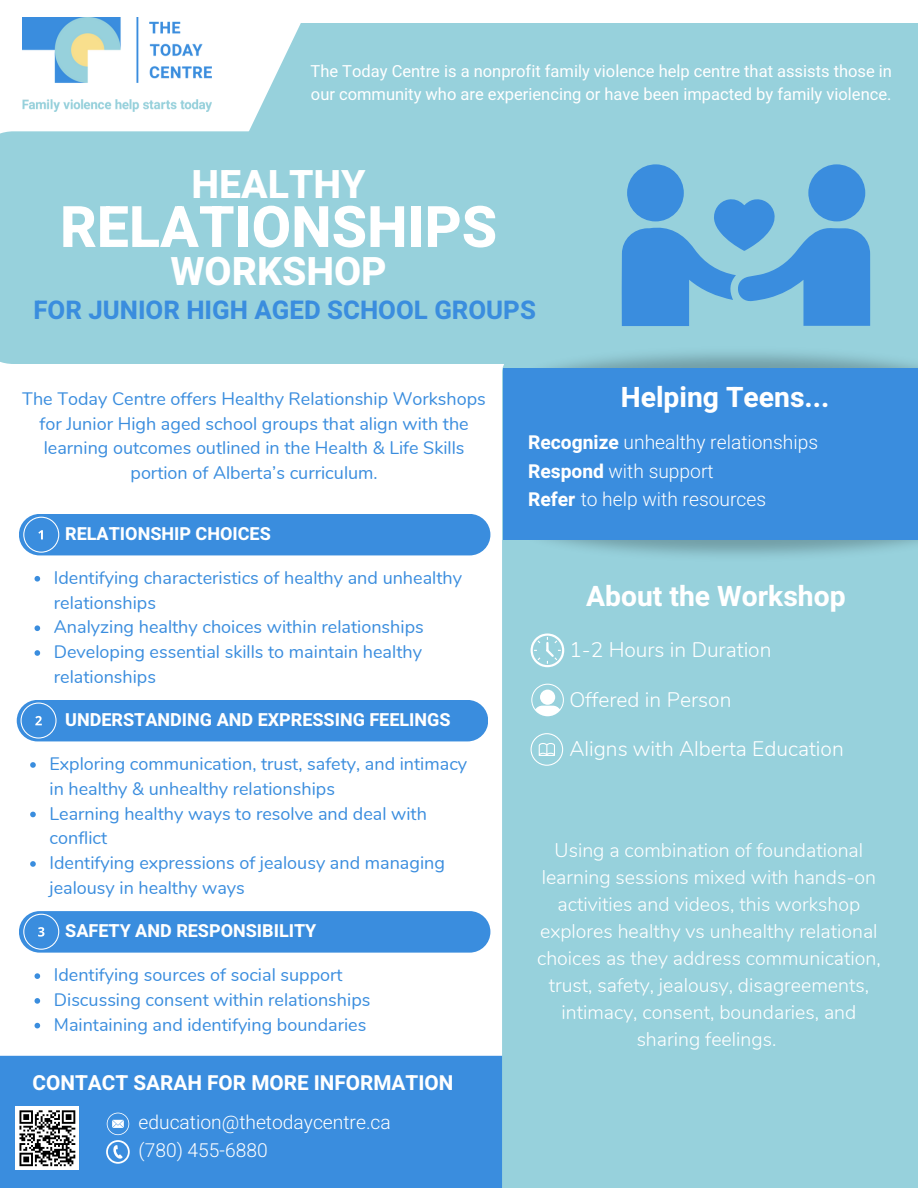
<style>
.page{position:relative;width:918px;height:1188px;background:#fff}
.page>*{position:absolute;margin:0;border:0;box-sizing:border-box;transform-origin:0 0}
.t1{font:800 57.3px "Heebo";color:#fff}
.t2{font:800 39.3px "Heebo";color:#fff}
.t3{font:700 28.2px "Heebo";color:#fff}
.t4{font:700 25.8px "Heebo";color:#3a8dde}
.t5{font:300 21px "Nunito";color:#fff}
.t6{font:700 20.7px "Heebo";color:#fff}
.t7{font:300 19.5px/27px "Nunito";color:#fff;text-align:center}
.t8{font:300 19.2px "Heebo";color:#fff}
.t9{font:18px/24.8px "Nunito";color:#3a8dde}
.t10{font:700 18px "Heebo";color:#fff}
.t11{font:16.5px/22.5px "Heebo";color:#fff}
.s1{font-weight:700}
</style>
<div class="page">
<img style="left:23px;top:17px;width:189px;height:95px">
<div style="left:249px;top:23px;width:669px;height:108px;background:#97d1dc"></div>
<div style="left:0;top:1056px;width:502px;height:132px;background:#3a8dde"></div>
<div style="left:0;top:131px;width:918px;height:233px;background:#97d1dc"></div>
<svg style="left:622px;top:197px;width:248px;height:127px;background:#5fa8dd"></svg>
<div style="left:627px;top:164px;width:57px;height:58px;background:#3a8dde;border-radius:50%"></div>
<div style="left:808px;top:164px;width:57px;height:58px;background:#3a8dde;border-radius:50%"></div>
<div style="left:16px;top:1106px;width:63px;height:64px;background:#fff"></div>
<svg style="left:19px;top:1110px;width:57px;height:57px"></svg>
<svg style="left:106px;top:1113px;width:24px;height:51px"></svg>
<div style="left:19px;top:514px;width:471px;height:41px;background:#3a8dde;border-radius:21px"></div>
<svg style="left:23px;top:517px;width:36px;height:36px"></svg>
<div style="left:502px;top:413px;width:416px;height:775px;background:#97d1dc"></div>
<img style="left:502px;top:495px;width:416px;height:89px">
<img style="left:493px;top:324px;width:425px;height:89px">
<div style="left:504px;top:368px;width:414px;height:172px;background:#3a8dde"></div>
<svg style="left:35px;top:576px;width:5px;height:6px"></svg>
<svg style="left:35px;top:625px;width:5px;height:6px"></svg>
<svg style="left:35px;top:650px;width:5px;height:6px"></svg>
<svg style="left:30px;top:762px;width:6px;height:6px"></svg>
<svg style="left:30px;top:812px;width:6px;height:5px"></svg>
<svg style="left:30px;top:861px;width:6px;height:6px"></svg>
<div style="left:17px;top:700px;width:471px;height:41px;background:#3a8dde;border-radius:21px"></div>
<svg style="left:21px;top:703px;width:36px;height:36px"></svg>
<div style="left:19px;top:911px;width:471px;height:42px;background:#3a8dde;border-radius:21px"></div>
<svg style="left:23px;top:914px;width:36px;height:36px"></svg>
<svg style="left:35px;top:973px;width:5px;height:6px"></svg>
<svg style="left:35px;top:998px;width:5px;height:6px"></svg>
<svg style="left:35px;top:1023px;width:5px;height:5px"></svg>
<svg style="left:531px;top:633px;width:33px;height:34px"></svg>
<svg style="left:531px;top:684px;width:33px;height:32px"></svg>
<svg style="left:531px;top:733px;width:32px;height:33px"></svg>
<p class="t11" style="left:311px;top:61px;width:583px">The Today Centre is a nonprofit family violence help centre that assists those in our community who are experiencing or have been impacted by family violence.</p>
<p class="t2" style="left:191px;top:157px;width:176px">HEALTHY</p>
<p class="t1" style="left:60px;top:187px;width:439px">RELATIONSHIPS</p>
<p class="t2" style="left:170px;top:244px;width:218px">WORKSHOP</p>
<p class="t4" style="left:33px;top:292px;width:504px">FOR JUNIOR HIGH AGED SCHOOL GROUPS</p>
<p class="t9" style="left:22px;top:387px;width:465px;text-align:center">The Today Centre offers Healthy Relationship Workshops for Junior High aged school groups that align with the learning outcomes outlined in the Health &amp; Life Skills portion of Alberta’s curriculum.</p>
<p class="t10" style="left:65px;top:521px;width:207px">RELATIONSHIP CHOICES</p>
<p class="t9" style="left:54px;top:566px;width:410px">Identifying characteristics of healthy and unhealthy relationships</p>
<p class="t9" style="left:54px;top:615px;width:371px">Analyzing healthy choices within relationships</p>
<p class="t9" style="left:54px;top:640px;width:370px">Developing essential skills to maintain healthy relationships</p>
<p class="t10" style="left:65px;top:707px;width:387px">UNDERSTANDING AND EXPRESSING FEELINGS</p>
<p class="t9" style="left:49px;top:752px;width:419px">Exploring communication, trust, safety, and intimacy in healthy &amp; unhealthy relationships</p>
<p class="t9" style="left:49px;top:801px;width:379px">Learning healthy ways to resolve and deal with conflict</p>
<p class="t9" style="left:49px;top:851px;width:397px">Identifying expressions of jealousy and managing jealousy in healthy ways</p>
<p class="t10" style="left:65px;top:919px;width:253px">SAFETY AND RESPONSIBILITY</p>
<p class="t9" style="left:54px;top:963px;width:290px">Identifying sources of social support</p>
<p class="t9" style="left:54px;top:988px;width:318px">Discussing consent within relationships</p>
<p class="t9" style="left:54px;top:1012px;width:314px">Maintaining and identifying boundaries</p>
<p class="t6" style="left:33px;top:1069px;width:422px">CONTACT SARAH FOR MORE INFORMATION</p>
<p class="t8" style="left:139px;top:1109px;width:254px">education@thetodaycentre.ca</p>
<p class="t8" style="left:139px;top:1137px;width:131px">(780) 455-6880</p>
<p class="t3" style="left:621px;top:377px;width:210px">Helping Teens...</p>
<p class="t8" style="left:528px;top:429px;width:291px"><span class="s1">Recognize</span> unhealthy relationships</p>
<p class="t8" style="left:528px;top:458px;width:187px"><span class="s1">Respond</span> with support</p>
<p class="t8" style="left:528px;top:486px;width:239px"><span class="s1">Refer</span> to help with resources</p>
<p class="t3" style="left:586px;top:576px;width:261px">About the Workshop</p>
<p class="t5" style="left:569px;top:636px;width:204px">1-2 Hours in Duration</p>
<p class="t5" style="left:569px;top:685px;width:164px">Offered in Person</p>
<p class="t5" style="left:569px;top:735px;width:276px">Aligns with Alberta Education</p>
<p class="t7" style="left:537px;top:837px;width:345px">Using a combination of foundational learning sessions mixed with hands-on activities and videos, this workshop explores healthy vs unhealthy relational choices as they address communication, trust, safety, jealousy, disagreements, intimacy, consent, boundaries, and sharing feelings.</p>
</div>
